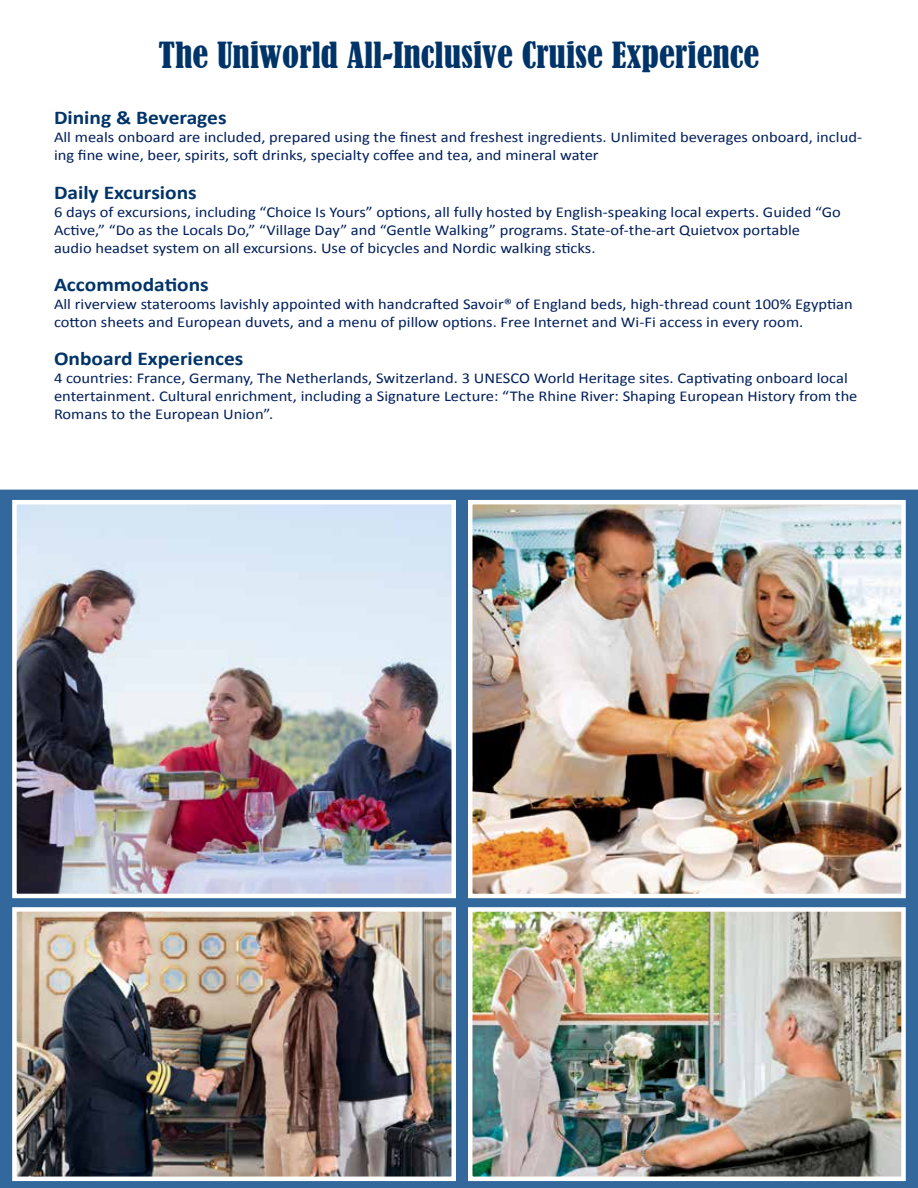
<style>
.page{position:relative;width:918px;height:1188px;background:#fff}
.page>*{position:absolute;margin:0;border:0;box-sizing:border-box;transform-origin:0 0}
.t1{font:condensed 33.75px "Bernard";color:#003468;scale:1.05 1}
.t2{font:700 19.5px "Calibri";color:#003468;scale:1.1 1}
.t3{font:15px/18px "Calibri";color:#001f5b;scale:1.1 1}
</style>
<div class="page">
<div style="left:1px;top:490px;width:916px;height:697px;background:#33689c"></div>
<svg style="left:0;top:898px;width:1px;height:290px"></svg>
<img style="left:473px;top:505px;width:428px;height:388px">
<div style="left:468px;top:500px;width:438px;height:398px;border:4px solid #fff"></div>
<img style="left:17px;top:912px;width:434px;height:264px">
<div style="left:12px;top:907px;width:444px;height:274px;border:4px solid #fff"></div>
<img style="left:473px;top:912px;width:428px;height:264px">
<div style="left:468px;top:907px;width:438px;height:274px;border:4px solid #fff"></div>
<img style="left:17px;top:505px;width:434px;height:388px">
<div style="left:12px;top:500px;width:444px;height:398px;border:4px solid #fff"></div>
<h1 class="t1" style="left:158px;top:35px;width:574px">The Uniworld All-Inclusive Cruise Experience</h1>
<h2 class="t2" style="left:54px;top:105px;width:158px">Dining &amp; Beverages</h2>
<p class="t3" style="left:54px;top:128px;width:736px">All meals onboard are included, prepared using the finest and freshest ingredients. Unlimited beverages onboard, includ&shy;ing fine wine, beer, spirits, soft drinks, specialty coffee and tea, and mineral water</p>
<h2 class="t2" style="left:54px;top:180px;width:131px">Daily Excursions</h2>
<p class="t3" style="left:54px;top:203px;width:717px">6 days of excursions, including “Choice Is Yours” options, all fully hosted by English-speaking local experts. Guided “Go<br>Active,” “Do as the Locals Do,” “Village Day” and “Gentle Walking” programs. State-of-the-art Quietvox portable audio headset system on all excursions. Use of bicycles and Nordic walking sticks.</p>
<h2 class="t2" style="left:54px;top:272px;width:142px">Accommodations</h2>
<p class="t3" style="left:54px;top:295px;width:728px">All riverview staterooms lavishly appointed with handcrafted Savoir® of England beds, high-thread count 100% Egyptian cotton sheets and European duvets, and a menu of pillow options. Free Internet and Wi-Fi access in every room.</p>
<h2 class="t2" style="left:54px;top:346px;width:174px">Onboard Experiences</h2>
<p class="t3" style="left:54px;top:369px;width:732px">4 countries: France, Germany, The Netherlands, Switzerland. 3 UNESCO World Heritage sites. Captivating onboard local entertainment. Cultural enrichment, including a Signature Lecture: “The Rhine River: Shaping European History from the<br>Romans to the European Union”.</p>
</div>
